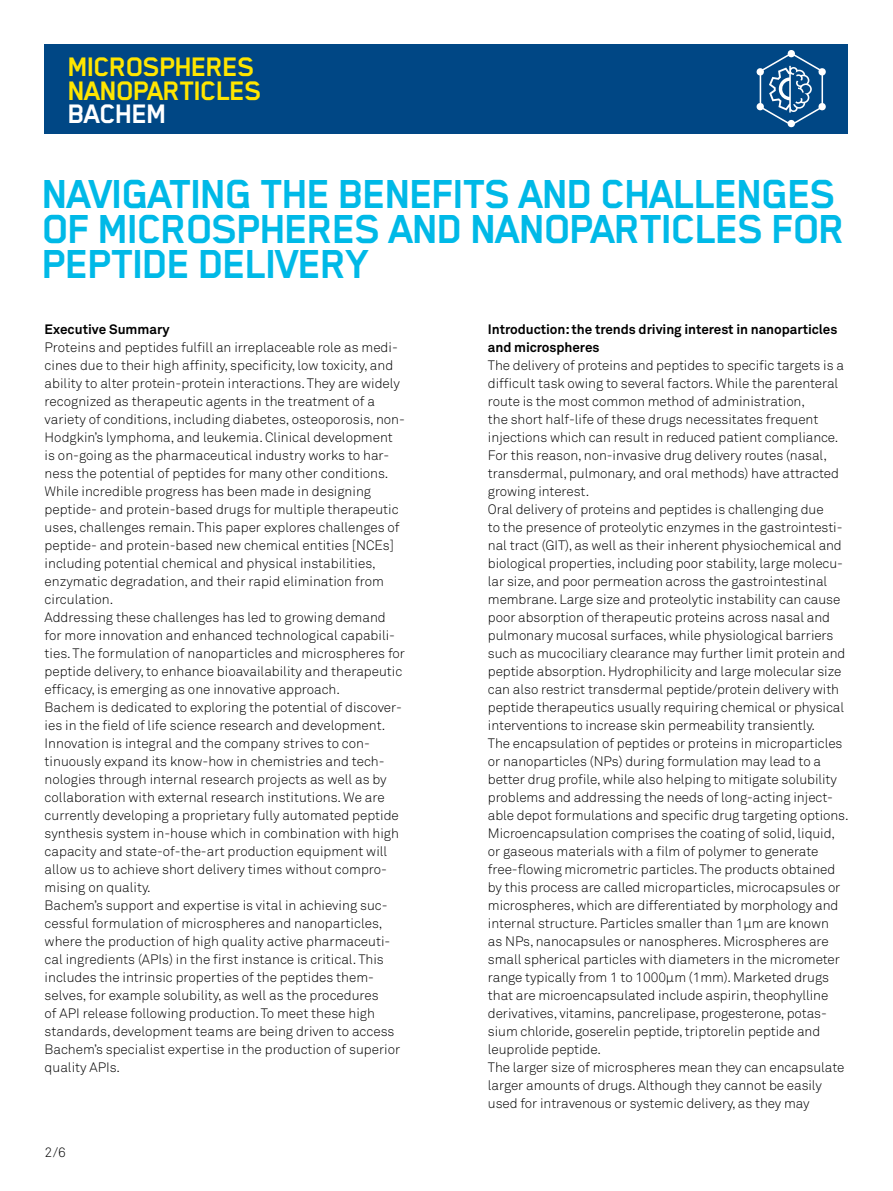
<style>
.page{position:relative;width:893px;height:1191px;background:#fff}
.page>*{position:absolute;margin:0;border:0;box-sizing:border-box;transform-origin:0 0}
.t1{font:700 46.8px/35.1px "Blender Pro";letter-spacing:-.04em;color:#00b9e7}
.t2{font:700 30.9px/23.2px "Blender Pro";letter-spacing:-.04em;color:#ffe600}
.t3{font:700 30.9px "Blender Pro";letter-spacing:-.04em;color:#fff}
.t4{font:300 13.5px/18px "Akkurat Bachem Pro";letter-spacing:-.005em;color:#000}
.t5{font:700 13.5px/18px "Akkurat Bachem Pro";letter-spacing:-.005em;color:#000}
</style>
<div class="page">
<div style="left:45px;top:45px;width:803px;height:89px;background:#004785"></div>
<svg style="left:756px;top:50px;width:70px;height:77px"></svg>
<h2 class="t2" style="left:68px;top:55px;width:196px">MICROSPHERES<br>NANOPARTICLES</h2>
<h2 class="t3" style="left:68px;top:97px;width:101px">BACHEM</h2>
<h1 class="t1" style="left:43px;top:175px;width:805px">NAVIGATING THE BENEFITS AND CHALLENGES<br>OF MICROSPHERES AND NANOPARTICLES FOR<br>PEPTIDE DELIVERY</h1>
<p class="t5" style="left:45px;top:320px;width:126px">Executive Summary</p>
<p class="t4" style="left:45px;top:338px;width:362px">Proteins and peptides fulfill an irreplaceable role as medi&shy;cines due to their high affinity, specificity, low toxicity, and ability to alter protein-protein interactions. They are widely recognized as therapeutic agents in the treatment of a variety of conditions, including diabetes, osteoporosis, non-Hodgkin’s lymphoma, and leukemia. Clinical development is on-going as the pharmaceutical industry works to har&shy;ness the potential of peptides for many other conditions.<br>While incredible progress has been made in designing peptide- and protein-based drugs for multiple therapeutic uses, challenges remain. This paper explores challenges of peptide- and protein-based new chemical entities [NCEs] including potential chemical and physical instabilities, enzymatic degradation, and their rapid elimination from circulation.<br>Addressing these challenges has led to growing demand for more innovation and enhanced technological capabili&shy;ties. The formulation of nanoparticles and microspheres for peptide delivery, to enhance bioavailability and therapeutic efficacy, is emerging as one innovative approach.<br>Bachem is dedicated to exploring the potential of discover&shy;ies in the field of life science research and development.<br>Innovation is integral and the company strives to con&shy;tinuously expand its know-how in chemistries and tech&shy;nologies through internal research projects as well as by collaboration with external research institutions. We are currently developing a proprietary fully automated peptide synthesis system in-house which in combination with high capacity and state-of-the-art production equipment will allow us to achieve short delivery times without compro&shy;mising on quality.<br>Bachem’s support and expertise is vital in achieving suc&shy;cessful formulation of microspheres and nanoparticles, where the production of high quality active pharmaceuti&shy;cal ingredients (APIs) in the first instance is critical. This includes the intrinsic properties of the peptides them&shy;selves, for example solubility, as well as the procedures<br>of API release following production. To meet these high standards, development teams are being driven to access Bachem’s specialist expertise in the production of superior quality APIs.</p>
<p class="t4" style="left:45px;top:1143px;width:23px">2/6</p>
<p class="t5" style="left:488px;top:320px;width:351px">Introduction: the trends driving interest in nanoparticles and microspheres</p>
<p class="t4" style="left:488px;top:356px;width:362px">The delivery of proteins and peptides to specific targets is a difficult task owing to several factors. While the parenteral route is the most common method of administration,<br>the short half-life of these drugs necessitates frequent injections which can result in reduced patient compliance.<br>For this reason, non-invasive drug delivery routes (nasal, transdermal, pulmonary, and oral methods) have attracted growing interest.<br>Oral delivery of proteins and peptides is challenging due<br>to the presence of proteolytic enzymes in the gastrointesti&shy;nal tract (GIT), as well as their inherent physiochemical and biological properties, including poor stability, large molecu&shy;lar size, and poor permeation across the gastrointestinal membrane. Large size and proteolytic instability can cause poor absorption of therapeutic proteins across nasal and pulmonary mucosal surfaces, while physiological barriers such as mucociliary clearance may further limit protein and peptide absorption. Hydrophilicity and large molecular size can also restrict transdermal peptide/protein delivery with peptide therapeutics usually requiring chemical or physical interventions to increase skin permeability transiently.<br>The encapsulation of peptides or proteins in microparticles or nanoparticles (NPs) during formulation may lead to a better drug profile, while also helping to mitigate solubility problems and addressing the needs of long-acting inject&shy;able depot formulations and specific drug targeting options.<br>Microencapsulation comprises the coating of solid, liquid, or gaseous materials with a film of polymer to generate free-flowing micrometric particles. The products obtained by this process are called microparticles, microcapsules or microspheres, which are differentiated by morphology and internal structure. Particles smaller than 1µm are known<br>as NPs, nanocapsules or nanospheres. Microspheres are small spherical particles with diameters in the micrometer range typically from 1 to 1000µm (1mm). Marketed drugs that are microencapsulated include aspirin, theophylline derivatives, vitamins, pancrelipase, progesterone, potas&shy;sium chloride, goserelin peptide, triptorelin peptide and leuprolide peptide.<br>The larger size of microspheres mean they can encapsulate larger amounts of drugs. Although they cannot be easily used for intravenous or systemic delivery, as they may</p>
</div>
